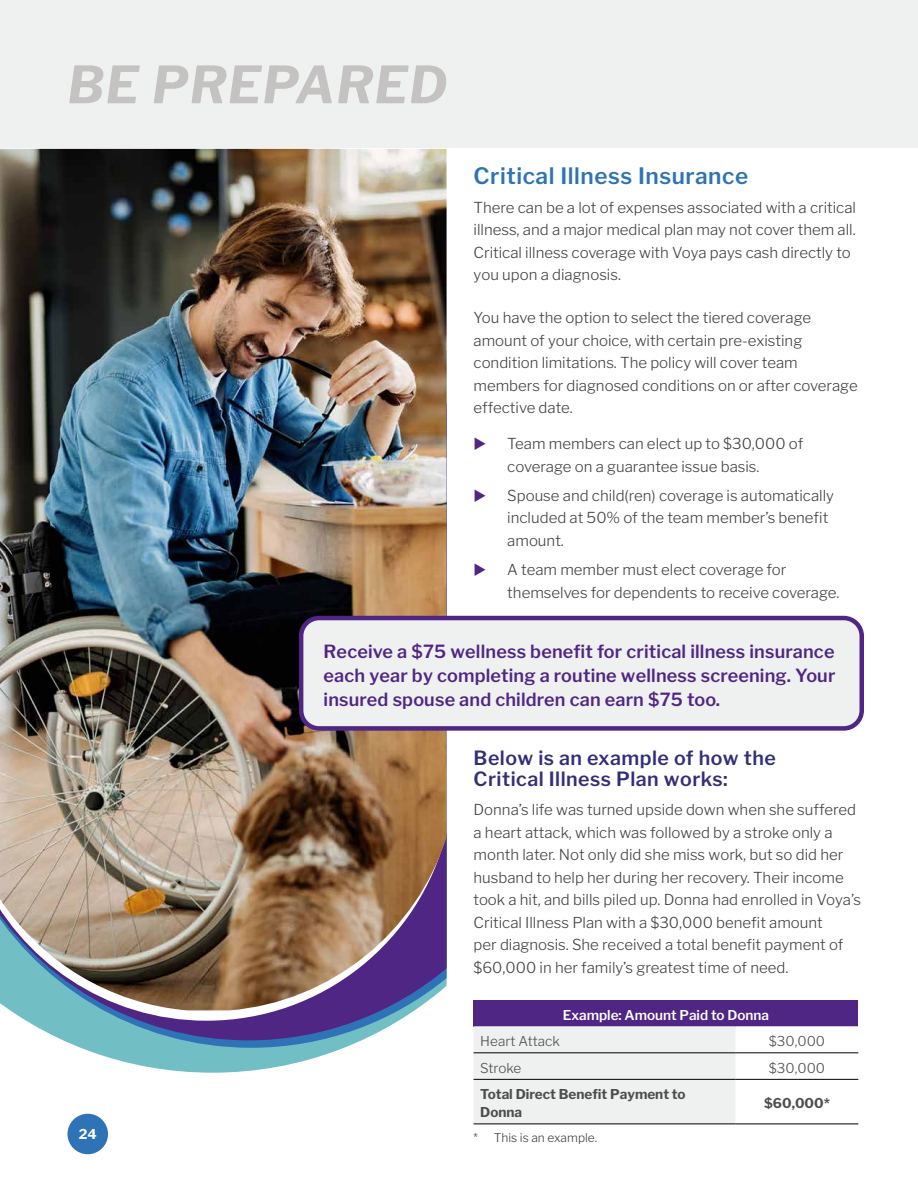
<style>
.page{position:relative;width:918px;height:1188px;background:#fff}
.page>*{position:absolute;margin:0;border:0;box-sizing:border-box;transform-origin:0 0}
.t1{font:italic 700 51px "Libre Franklin";letter-spacing:.025em;color:#c5c2c2}
.t2{font:600 22.5px "Libre Franklin";letter-spacing:.025em;color:#2e73b6}
.t3{font:600 19.5px/21px "Libre Franklin";letter-spacing:.025em;color:#322e78}
.t4{font:600 18px/24px "Libre Franklin";letter-spacing:.01em;color:#4f2683;text-align:justify}
.t5{font:300 15px/22.5px "Libre Franklin";color:#414042}
.t6{font:700 13.5px/18px "Libre Franklin";color:#4d4d4f}
.t7{font:300 13.5px "Libre Franklin";color:#4d4d4f}
.t8{font:600 13.5px "Libre Franklin";color:#fff}
.t9{font:700 13.5px "Libre Franklin";color:#fff}
.t10{font:300 12px "Libre Franklin";color:#414042}
</style>
<div class="page">
<div style="left:0;top:0;width:918px;height:148px;background:#eff0f0"></div>
<svg style="left:81px;top:1048px;width:262px;height:25px;fill:#72bec5"></svg>
<svg style="left:27px;top:1021px;width:371px;height:19px;background:#677cad"></svg>
<img style="left:0;top:149px;width:447px;height:861px">
<div style="left:474px;top:1000px;width:384px;height:26px;background:#4f2683"></div>
<svg style="left:474px;top:1026px;width:384px;height:98px"></svg>
<hr style="left:474px;top:1053px;width:262px;height:1px;background:#000">
<hr style="left:736px;top:1053px;width:122px;height:1px;background:#000">
<hr style="left:474px;top:1079px;width:262px;height:1px;background:#000">
<hr style="left:736px;top:1079px;width:122px;height:1px;background:#000">
<hr style="left:474px;top:1124px;width:262px;height:1px;background:#000">
<hr style="left:736px;top:1124px;width:122px;height:1px;background:#000">
<div style="left:301px;top:618px;width:561px;height:110px;background:#eff0f0;border-radius:18px"></div>
<div style="left:299px;top:616px;width:565px;height:115px;border:5px solid #4f2683;border-radius:18px"></div>
<div style="left:68px;top:1114px;width:40px;height:40px;background:#2e73b6;border-radius:50%"></div>
<h1 class="t1" style="left:68px;top:60px;width:381px">BE PREPARED</h1>
<h2 class="t2" style="left:474px;top:165px;width:276px">Critical Illness Insurance</h2>
<p class="t5" style="left:474px;top:197px;width:384px">There can be a lot of expenses associated with a critical illness, and a major medical plan may not cover them all.<br>Critical illness coverage with Voya pays cash directly to you upon a diagnosis.</p>
<p class="t5" style="left:474px;top:307px;width:386px">You have the option to select the tiered coverage amount of your choice, with certain pre-existing condition limitations. The policy will cover team members for diagnosed conditions on or after coverage effective date.</p>
<p class="t5" style="left:507px;top:433px;width:298px">Team members can elect up to $30,000 of coverage on a guarantee issue basis.</p>
<p class="t5" style="left:507px;top:485px;width:328px">Spouse and child(ren) coverage is automatically included at 50% of the team member’s benefit amount.</p>
<p class="t5" style="left:507px;top:559px;width:334px">A team member must elect coverage for themselves for dependents to receive coverage.</p>
<p class="t9" style="left:79px;top:1128px;width:19px">24</p>
<p class="t4" style="left:324px;top:639px;width:513px">Receive a $75 wellness benefit for critical illness insurance each year by completing a routine wellness screening . Your insured spouse and children can earn $75 too .</p>
<h3 class="t3" style="left:474px;top:748px;width:304px">Below is an example of how the<br>Critical Illness Plan works:</h3>
<p class="t5" style="left:474px;top:799px;width:389px">Donna’s life was turned upside down when she suffered a heart attack, which was followed by a stroke only a month later. Not only did she miss work, but so did her husband to help her during her recovery. Their income took a hit, and bills piled up. Donna had enrolled in Voya’s Critical Illness Plan with a $30,000 benefit amount<br>per diagnosis. She received a total benefit payment of $60,000 in her family’s greatest time of need.</p>
<p class="t8" style="left:563px;top:1008px;width:208px">Example: Amount Paid to Donna</p>
<p class="t7" style="left:480px;top:1035px;width:81px">Heart Attack</p>
<p class="t7" style="left:769px;top:1035px;width:58px">$30,000</p>
<p class="t7" style="left:480px;top:1061px;width:43px">Stroke</p>
<p class="t7" style="left:769px;top:1061px;width:58px">$30,000</p>
<p class="t6" style="left:480px;top:1085px;width:207px">Total Direct Benefit Payment to<br>Donna</p>
<p class="t6" style="left:764px;top:1095px;width:68px">$60,000*</p>
<p class="t10" style="left:474px;top:1131px;width:125px">* This is an example.</p>
</div>
